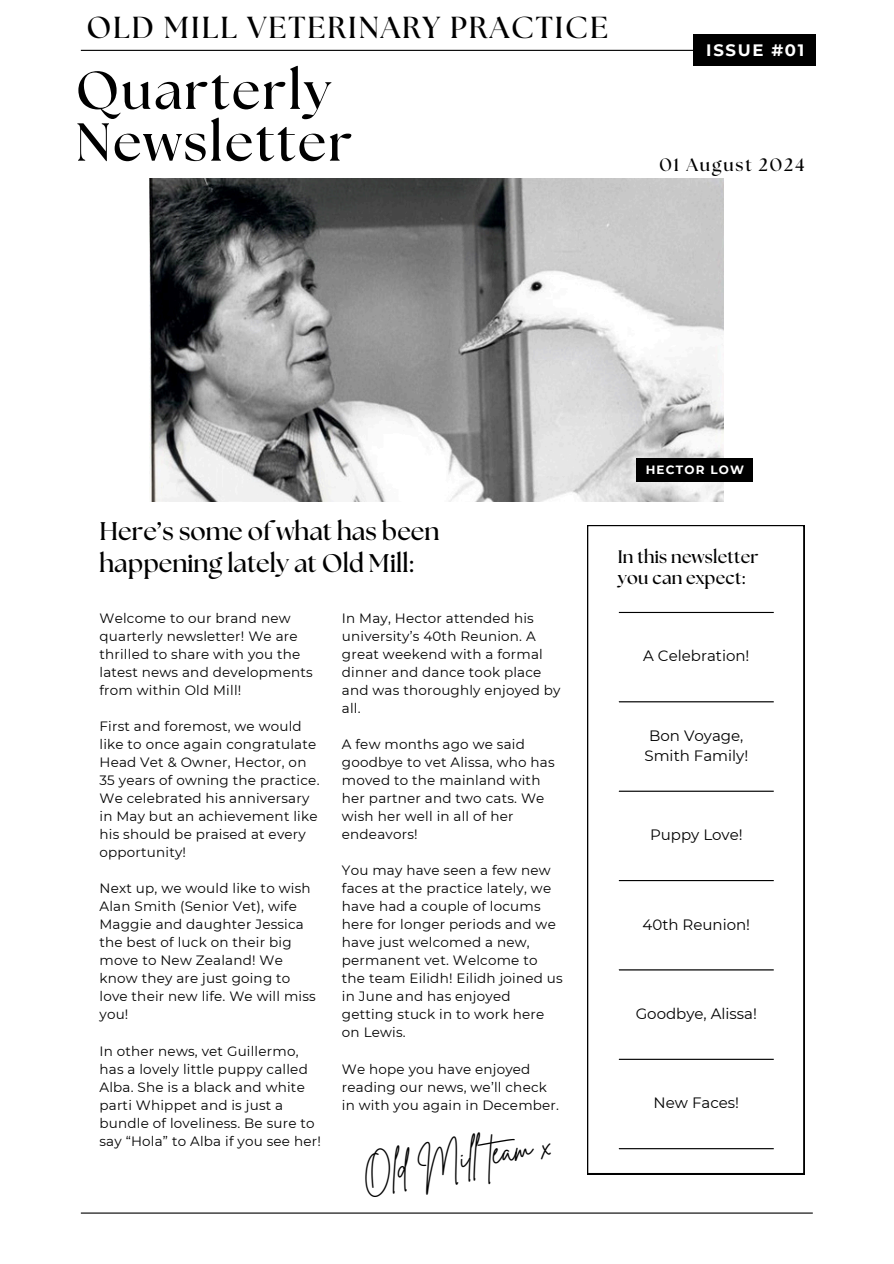
<style>
.page{position:relative;width:894px;height:1264px;background:#fff}
.page>*{position:absolute;margin:0;border:0;box-sizing:border-box;transform-origin:0 0}
.t1{font:700 53.4px/51.8px "The Seasons";letter-spacing:.04em;color:#000}
.t2{font:33.45px "Brittany Signature";color:#000}
.t3{font:700 30.3px "The Seasons";letter-spacing:.065em;color:#000}
.t4{font:700 25.5px/31.5px "The Seasons";color:#000}
.t5{font:700 18px/20.2px "The Seasons";letter-spacing:.01em;color:#000}
.t6{font:700 18px "The Seasons";letter-spacing:.1em;color:#000}
.t7{font:700 16.5px "Montserrat";letter-spacing:.1em;color:#fff}
.t8{font:15px/20.2px "Montserrat";color:#000;text-align:center}
.t9{font:13.5px/18px "Montserrat";letter-spacing:.015em;color:#000}
.t10{font:700 12px "Montserrat";letter-spacing:.1em;color:#fff}
</style>
<div class="page">
<hr style="left:81px;top:50px;width:731px;height:1px;background:#000">
<hr style="left:81px;top:1212px;width:731px;height:1px;background:#000">
<svg style="left:587px;top:525px;width:217px;height:649px"></svg>
<hr style="left:618px;top:612px;width:155px;height:1px;background:#000">
<hr style="left:618px;top:701px;width:155px;height:1px;background:#000">
<hr style="left:618px;top:790px;width:155px;height:1px;background:#000">
<hr style="left:618px;top:880px;width:155px;height:1px;background:#000">
<hr style="left:618px;top:969px;width:155px;height:1px;background:#000">
<hr style="left:618px;top:1058px;width:155px;height:1px;background:#000">
<hr style="left:618px;top:1148px;width:155px;height:1px;background:#000">
<img style="left:149px;top:178px;width:574px;height:323px">
<div style="left:693px;top:35px;width:122px;height:31px;background:#000"></div>
<div style="left:636px;top:458px;width:116px;height:23px;background:#000"></div>
<p class="t3" style="left:86px;top:14px;width:523px">OLD MILL VETERINARY PRACTICE</p>
<h5 class="t1" style="left:75px;top:67px;width:278px">Quarterly<br>Newsletter</h5>
<p class="t7" style="left:706px;top:40px;width:99px">ISSUE #01</p>
<p class="t6" style="left:659px;top:157px;width:146px">01 August 2024</p>
<h2 class="t4" style="left:99px;top:516px;width:341px">Here’s some of what has been happening lately at Old Mill:</h2>
<h4 class="t9" style="left:99px;top:609px;width:215px">Welcome to our brand new quarterly newsletter! We are thrilled to share with you the latest news and developments from within Old Mill!</h4>
<h1 class="t9" style="left:99px;top:717px;width:221px">First and foremost, we would like to once again congratulate<br>Head Vet &amp; Owner, Hector, on<br>35 years of owning the practice.<br>We celebrated his anniversary in May but an achievement like his should be praised at every opportunity!</h1>
<h5 class="t9" style="left:99px;top:879px;width:218px">Next up, we would like to wish<br>Alan Smith (Senior Vet), wife<br>Maggie and daughter Jessica the best of luck on their big move to New Zealand! We know they are just going to love their new life. We will miss you!</h5>
<p class="t9" style="left:99px;top:1041px;width:223px">In other news, vet Guillermo, has a lovely little puppy called<br>Alba. She is a black and white parti Whippet and is just a bundle of loveliness. Be sure to say “Hola” to Alba if you see her!</p>
<p class="t9" style="left:342px;top:609px;width:220px">In May, Hector attended his university’s 40th Reunion. A great weekend with a formal dinner and dance took place and was thoroughly enjoyed by all.</p>
<p class="t9" style="left:342px;top:735px;width:214px">A few months ago we said goodbye to vet Alissa, who has moved to the mainland with her partner and two cats. We wish her well in all of her endeavors!</p>
<p class="t9" style="left:342px;top:861px;width:222px">You may have seen a few new faces at the practice lately, we have had a couple of locums here for longer periods and we have just welcomed a new, permanent vet. Welcome to the team Eilidh! Eilidh joined us in June and has enjoyed getting stuck in to work here on Lewis.</p>
<p class="t9" style="left:342px;top:1059px;width:219px">We hope you have enjoyed reading our news, we’ll check in with you again in December.</p>
<p class="t2" style="left:358px;top:1151px;width:192px;rotate:-9deg">Old Mil team x</p>
<p class="t10" style="left:645px;top:462px;width:100px">HECTOR LOW</p>
<p class="t5" style="left:617px;top:548px;width:142px">In this newsletter you can expect:</p>
<p class="t8" style="left:643px;top:646px;width:108px">A Celebration!</p>
<p class="t8" style="left:644px;top:725px;width:105px">Bon Voyage,<br>Smith Family!</p>
<p class="t8" style="left:650px;top:824px;width:94px">Puppy Love!</p>
<p class="t8" style="left:642px;top:914px;width:109px">40th Reunion!</p>
<p class="t8" style="left:635px;top:1003px;width:123px">Goodbye, Alissa!</p>
<p class="t8" style="left:653px;top:1092px;width:87px">New Faces!</p>
</div>
